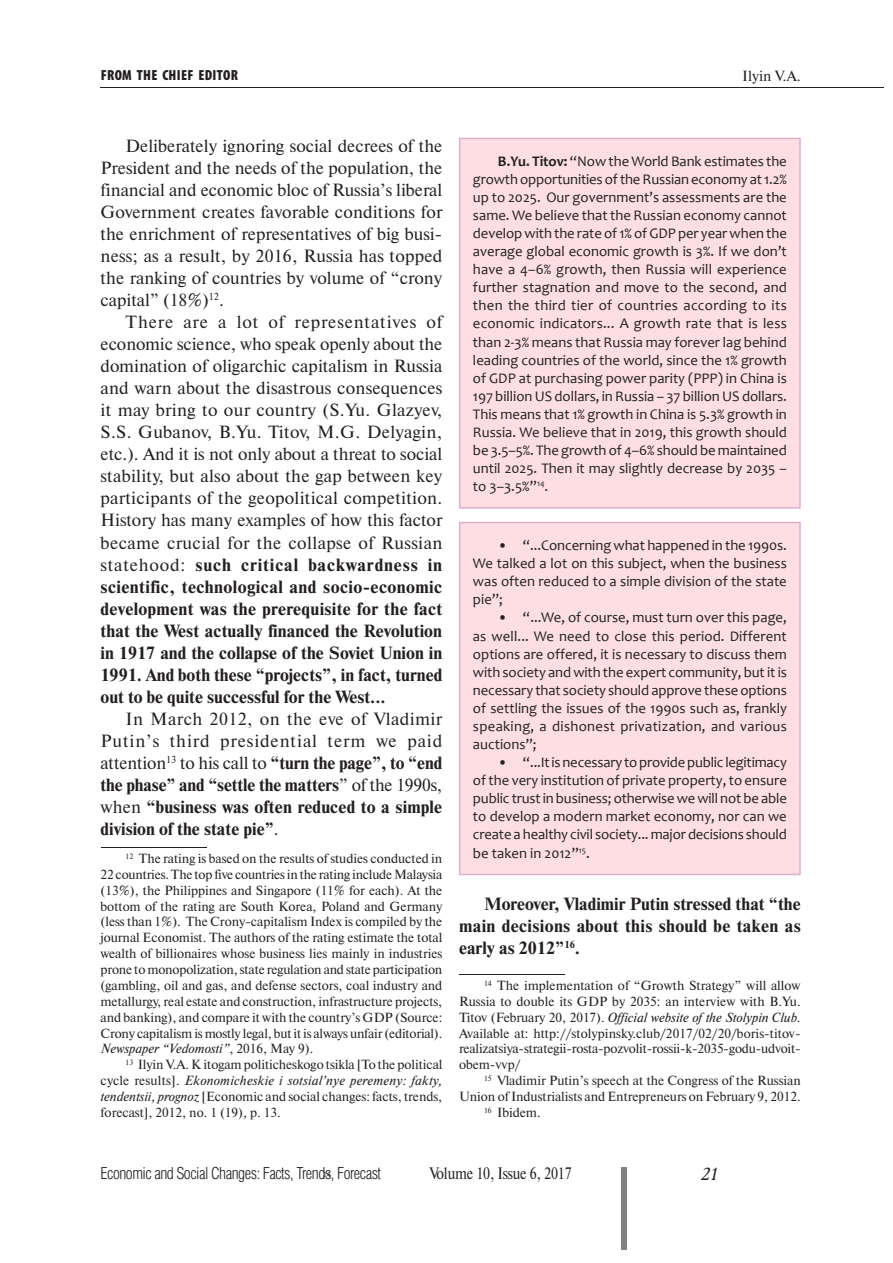
<style>
.page{position:relative;width:893px;height:1263px;background:#fff}
.page>*{position:absolute;margin:0;border:0;box-sizing:border-box;transform-origin:0 0}
.t1{font:17.7px/22px "Newton C";letter-spacing:.005em;color:#231f20;text-align:justify}
.t2{font:700 17.7px/22px "Newton C";letter-spacing:.005em;color:#231f20;text-align:justify}
.t3{font:italic 17.7px "Academy";color:#231f20}
.t4{font:300 16.65px "Helios Cond";letter-spacing:-.03em;color:#231f20}
.t5{font:16.65px "Newton C";letter-spacing:-.01em;color:#231f20;scale:.85 1}
.t6{font:14.7px/18.1px "Candara";color:#231f20;text-align:justify}
.t7{font:900 condensed 14.7px "Myriad Pro";letter-spacing:.02em;color:#231f20}
.t8{font:14.7px "Newton C";color:#231f20}
.t9{font:13.2px/15.9px "Newton C";color:#231f20;text-align:justify}
.t10{font:7.65px "Newton C";color:#231f20}
.s1{font-weight:700}
.s2{font-weight:400}
.s3{font-style:italic}
</style>
<div class="page">
<hr style="left:101px;top:847px;width:105px;height:1px;background:#231f20">
<hr style="left:459px;top:974px;width:106px;height:1px;background:#231f20">
<div style="left:459px;top:138px;width:342px;height:371px;background:#fcdee3"></div>
<div style="left:459px;top:522px;width:342px;height:353px;background:#fcdee3"></div>
<div style="left:621px;top:1167px;width:5px;height:83px;background:#808285"></div>
<hr style="left:101px;top:87px;width:783px;height:1px;background:#231f20">
<p class="t7" style="left:101px;top:70px;width:139px">FROM THE CHIEF EDITOR</p>
<p class="t8" style="left:742px;top:71px;width:60px">Ilyin V.A.</p>
<p class="t1" style="left:101px;top:136px;width:343px;text-indent:25px">Deliberately ignoring social decrees of the President and the needs of the population, the financial and economic bloc of Russia’s liberal Government creates favorable conditions for the enrichment of representatives of big busi&shy;ness; as a result, by 2016, Russia has topped the ranking of countries by volume of “crony capital” (18%)<sup>12</sup>.</p>
<p class="t1" style="left:101px;top:312px;width:343px;text-indent:25px">There are a lot of representatives of economic science, who speak openly about the domination of oligarchic capitalism in Russia and warn about the disastrous consequences it may bring to our country (S.Yu. Glazyev, S.S. Gubanov, B.Yu. Titov, M.G. Delyagin, etc.). And it is not only about a threat to social stability, but also about the gap between key participants of the geopolitical competition.<br>History has many examples of how this factor became crucial for the collapse of Russian statehood: <span class="s1">such critical backwardness in scientific, technological and socio-economic development was the prerequisite for the fact that the West actually financed the Revolution in 1917 and the collapse of the Soviet Union in 1991. And both these “projects”, in fact, turned out to be quite successful for the West...</span></p>
<p class="t2" style="left:101px;top:709px;width:343px;text-indent:25px"><span class="s2">In March 2012, on the eve of Vladimir Putin’s third presidential term we paid attention</span><sup>13</sup> <span class="s2">to his call to</span> “turn the page”, to “end the phase” and “settle the matters<span class="s2">” of the 1990s, when</span> “business was often reduced to a simple division of the state pie”<span class="s2">.</span></p>
<p class="t9" style="left:101px;top:852px;width:343px;text-indent:25px"><sup>12</sup> The rating is based on the results of studies conducted in 22 countries. The top five countries in the rating include Malaysia (13%), the Philippines and Singapore (11% for each). At the bottom of the rating are South Korea, Poland and Germany (less than 1%). The Crony-capitalism Index is compiled by the journal Economist. The authors of the rating estimate the total wealth of billionaires whose business lies mainly in industries prone to monopolization, state regulation and state participation (gambling, oil and gas, and defense sectors, coal industry and metallurgy, real estate and construction, infrastructure projects, and banking), and compare it with the country’s GDP (Source:<br>Crony capitalism is mostly legal, but it is always unfair (editorial).<br><span class="s3">Newspaper “Vedomosti”</span>, 2016, May 9).</p>
<p class="t9" style="left:101px;top:1058px;width:343px;text-indent:25px"><sup>13</sup> Ilyin V.A. K itogam politicheskogo tsikla [To the political cycle results]. <span class="s3">Ekonomicheskie i sotsial’nye peremeny: fakty, tendentsii, prognoz</span> [Economic and social changes: facts, trends, forecast], 2012, no. 1 (19), p. 13.</p>
<p class="t6" style="left:473px;top:153px;width:315px;text-indent:25px"><span class="s1">B.Yu. Titov:</span> “Now the World Bank estimates the growth opportunities of the Russian economy at 1.2% up to 2025. Our government’s assessments are the same. We believe that the Russian economy cannot develop with the rate of 1% of GDP per year when the average global economic growth is 3%. If we don’t have a 4–6% growth, then Russia will experience further stagnation and move to the second, and then the third tier of countries according to its economic indicators... A growth rate that is less than 2-3% means that Russia may forever lag behind leading countries of the world, since the 1% growth of GDP at purchasing power parity (PPP) in China is 197 billion US dollars, in Russia – 37 billion US dollars.<br>This means that 1% growth in China is 5.3% growth in Russia. We believe that in 2019, this growth should be 3.5–5%. The growth of 4–6% should be maintained until 2025. Then it may slightly decrease by 2035 – to 3–3.5%”<sup>14</sup>.</p>
<p class="t6" style="left:473px;top:538px;width:315px;text-indent:25px">• “...Concerning what happened in the 1990s.<br>We talked a lot on this subject, when the business was often reduced to a simple division of the state pie”;</p>
<p class="t6" style="left:473px;top:610px;width:315px;text-indent:25px">• “...We, of course, must turn over this page, as well... We need to close this period. Different options are offered, it is necessary to discuss them with society and with the expert community, but it is necessary that society should approve these options of settling the issues of the 1990s such as, frankly speaking, a dishonest privatization, and various auctions”;</p>
<p class="t6" style="left:473px;top:755px;width:315px;text-indent:25px">• “...It is necessary to provide public legitimacy of the very institution of private property, to ensure public trust in business; otherwise we will not be able to develop a modern market economy, nor can we create a healthy civil society... major decisions should be taken in 2012”<sup>15</sup>.</p>
<p class="t2" style="left:459px;top:894px;width:343px;text-indent:25px">Moreover, Vladimir Putin stressed that “the main decisions about this should be taken as early as 2012”<sup>1415</sup> <sup>6</sup>.</p>
<p class="t9" style="left:459px;top:979px;width:343px;text-indent:25px"><sup>14</sup> The implementation of “Growth Strategy” will allow Russia to double its GDP by 2035: an interview with B.Yu.<br>Titov (February 20, 2017). <span class="s3">Official website of the Stolypin Club.<br></span>Available at: http://stolypinsky.club/2017/02/20/boris-titov&shy;realizatsiya-strategii-rosta-pozvolit-rossii-k-2035-godu-udvoit&shy;obem-vvp/</p>
<p class="t9" style="left:484px;top:1074px;width:318px"><sup>15</sup> Vladimir Putin’s speech at the Congress of the Russian</p>
<p class="t9" style="left:459px;top:1090px;width:343px">Union of Industrialists and Entrepreneurs on February 9, 2012.</p>
<p class="t9" style="left:484px;top:1106px;width:58px"><sup>16</sup> Ibidem.</p>
<p class="t10" style="left:323px;top:1172px;width:9px">14</p>
<p class="t5" style="left:429px;top:1168px;width:169px">Volume 10, Issue 6, 2017</p>
<p class="t3" style="left:701px;top:1165px;width:18px">21</p>
<p class="t4" style="left:101px;top:1168px;width:282px">Economic and Social Changes: Facts, Trends, Forecast</p>
</div>
